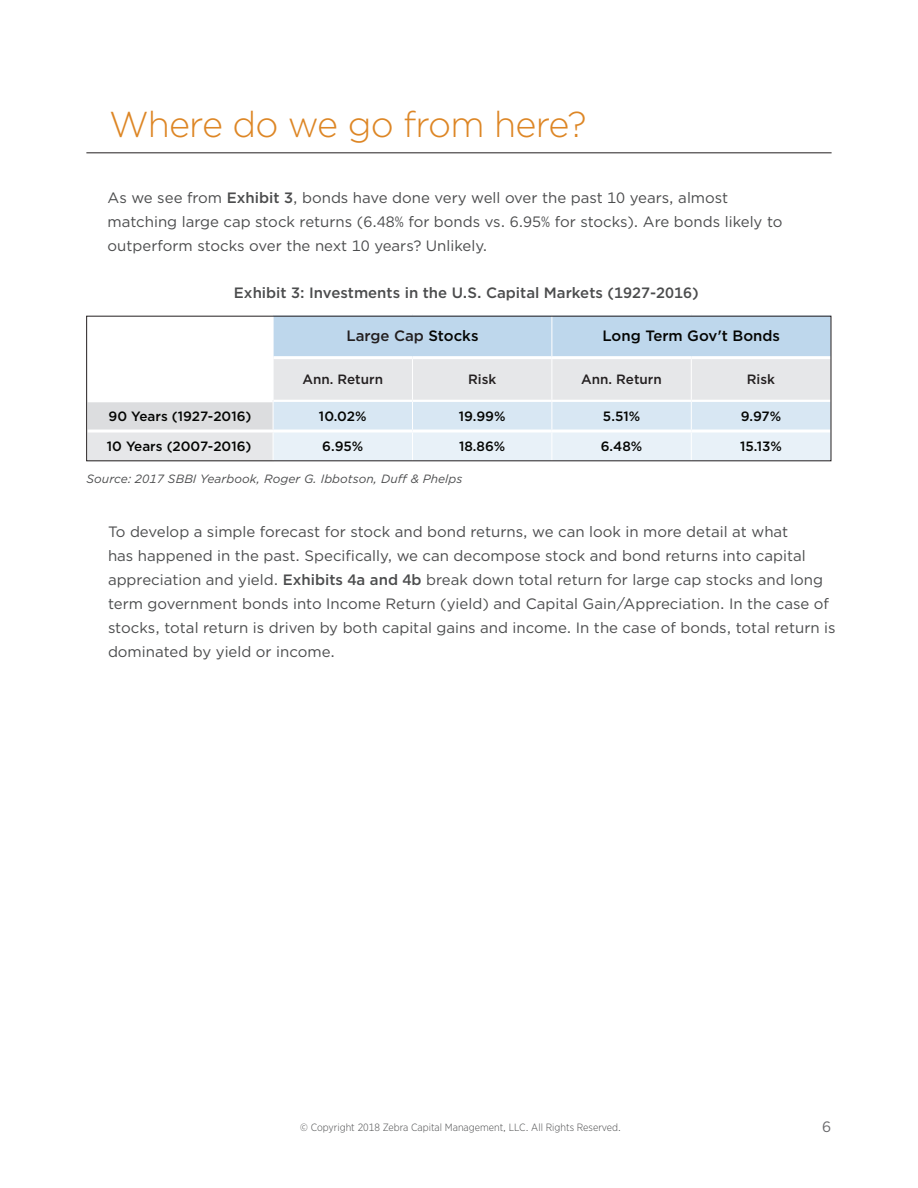
<style>
.page{position:relative;width:918px;height:1188px;background:#fff}
.page>*{position:absolute;margin:0;border:0;box-sizing:border-box;transform-origin:0 0}
.t1{font:300 36px "Gotham";letter-spacing:-.02em;color:#dd8625}
.t2{font:15px/24px "Gotham";color:#4b4c4d}
.t3{font:500 15px "Gotham";color:#4b4c4d}
.t4{font:500 15px "Gotham";color:#040503}
.t5{font:500 15px "Gotham";color:#231f20}
.t6{font:15px "Gotham";color:#69696c}
.t7{font:500 13.5px "Gotham";color:#040503}
.t8{font:500 13.5px "Gotham";color:#231f20}
.t9{font:italic 12px "Gotham";letter-spacing:.005em;color:#4b4c4d}
.t10{font:300 10.5px "Gotham Narrow";color:#4b4c4d}
.s1{font-weight:500}
.s2{color:#040503}
</style>
<div class="page">
<hr style="left:86px;top:153px;width:746px;height:1px;background:#231f20">
<div style="left:87px;top:401px;width:186px;height:30px;background:#dcdddf"></div>
<div style="left:87px;top:431px;width:186px;height:30px;background:#e6e7e9"></div>
<svg style="left:273px;top:318px;width:556px;height:141px;background:#d8e4ef"></svg>
<hr style="left:273px;top:400px;width:139px;height:2px;background:#fff">
<hr style="left:412px;top:400px;width:140px;height:2px;background:#fff">
<hr style="left:552px;top:400px;width:139px;height:2px;background:#fff">
<hr style="left:691px;top:400px;width:140px;height:2px;background:#fff">
<hr style="left:273px;top:430px;width:139px;height:3px;background:#fff">
<hr style="left:412px;top:430px;width:140px;height:3px;background:#fff">
<hr style="left:552px;top:430px;width:139px;height:3px;background:#fff">
<hr style="left:691px;top:430px;width:140px;height:3px;background:#fff">
<hr style="left:87px;top:430px;width:186px;height:3px;background:#fff">
<hr style="left:87px;top:399px;width:186px;height:3px;background:#fff">
<hr style="left:273px;top:358px;width:1px;height:43px;background:#fff">
<hr style="left:273px;top:316px;width:1px;height:42px;background:#fff">
<hr style="left:552px;top:316px;width:1px;height:40px;background:#fff">
<hr style="left:273px;top:356px;width:139px;height:3px;background:#fff">
<hr style="left:412px;top:356px;width:140px;height:3px;background:#fff">
<hr style="left:552px;top:356px;width:139px;height:3px;background:#fff">
<hr style="left:691px;top:356px;width:140px;height:3px;background:#fff">
<h1 class="t1" style="left:109px;top:101px;width:479px">Where do we go from here?</h1>
<p class="t2" style="left:108px;top:185px;width:676px">As we see from <span class="s1">Exhibit 3</span>, bonds have done very well over the past 10 years, almost matching large cap stock returns (6.48% for bonds vs. 6.95% for stocks). Are bonds likely to outperform stocks over the next 10 years? Unlikely.</p>
<p class="t3" style="left:234px;top:283px;width:466px">Exhibit 3: Investments in the U.S. Capital Markets (1927-2016)</p>
<p class="t5" style="left:346px;top:326px;width:134px">Large Cap <span class="s2">Stocks</span></p>
<p class="t4" style="left:603px;top:326px;width:179px">Long Term Gov't Bonds</p>
<p class="t8" style="left:302px;top:370px;width:82px">Ann. Return</p>
<p class="t8" style="left:468px;top:370px;width:30px">Risk</p>
<p class="t8" style="left:581px;top:370px;width:82px">Ann. Return</p>
<p class="t8" style="left:747px;top:370px;width:30px">Risk</p>
<p class="t7" style="left:109px;top:407px;width:144px">90 Years (1927-2016)</p>
<p class="t7" style="left:319px;top:407px;width:49px">10.02%</p>
<p class="t7" style="left:459px;top:407px;width:48px">19.99%</p>
<p class="t7" style="left:603px;top:407px;width:39px">5.51%</p>
<p class="t7" style="left:741px;top:407px;width:42px">9.97%</p>
<p class="t7" style="left:107px;top:437px;width:146px">10 Years (2007-2016)</p>
<p class="t7" style="left:322px;top:437px;width:43px">6.95%</p>
<p class="t7" style="left:459px;top:437px;width:48px">18.86%</p>
<p class="t7" style="left:601px;top:437px;width:43px">6.48%</p>
<p class="t7" style="left:740px;top:437px;width:43px">15.13%</p>
<p class="t9" style="left:87px;top:471px;width:377px">Source: 2017 SBBI Yearbook, Roger G. Ibbotson, Duff &amp; Phelps</p>
<p class="t2" style="left:108px;top:520px;width:729px">To develop a simple forecast for stock and bond returns, we can look in more detail at what<br>has happened in the past. Specifically, we can decompose stock and bond returns into capital appreciation and yield. <span class="s1">Exhibits 4a and 4b</span> break down total return for large cap stocks and long term government bonds into Income Return (yield) and Capital Gain/Appreciation. In the case of stocks, total return is driven by both capital gains and income. In the case of bonds, total return is dominated by yield or income.</p>
<p class="t10" style="left:300px;top:1121px;width:322px">© Copyright 2018 Zebra Capital Management, LLC. All Rights Reserved.</p>
<p class="t6" style="left:822px;top:1117px;width:10px">6</p>
</div>
